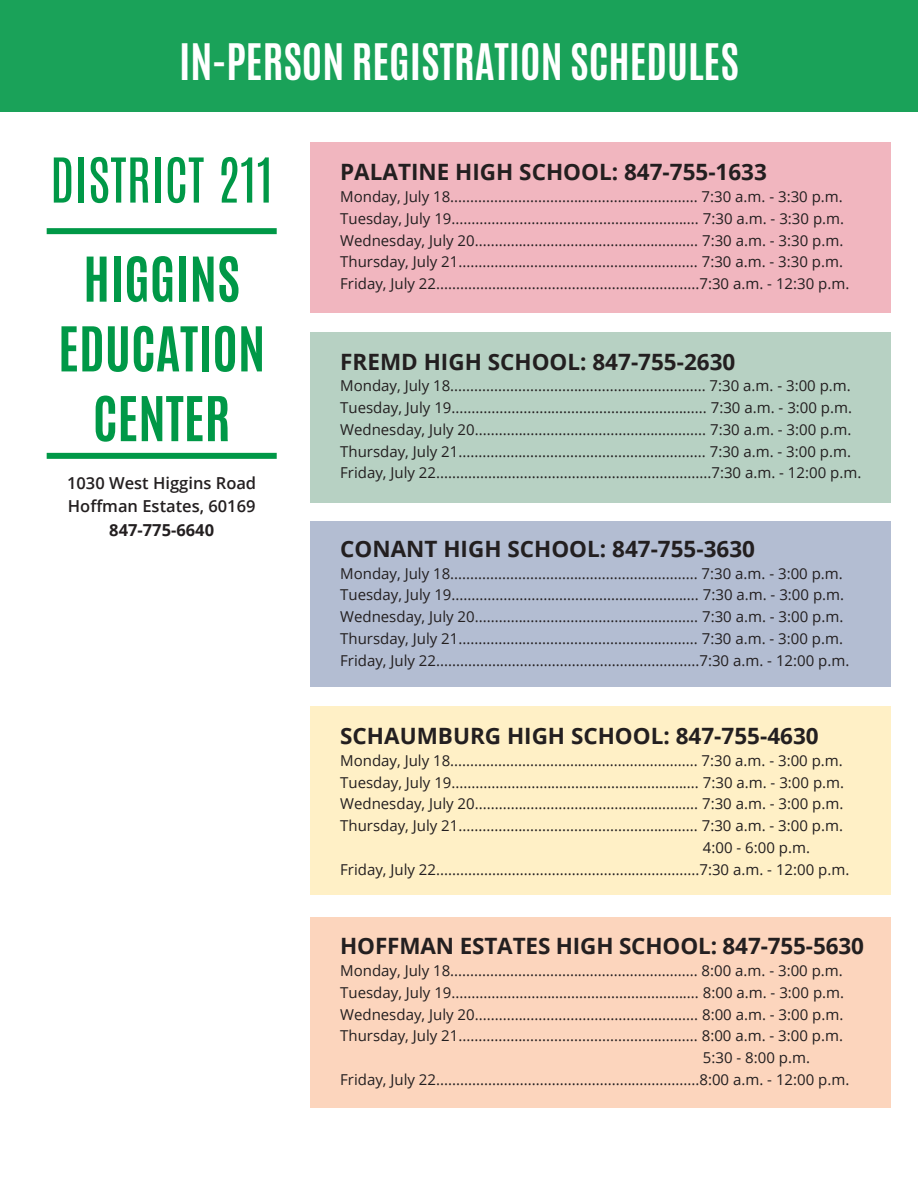
<style>
.page{position:relative;width:918px;height:1188px;background:#fff}
.page>*{position:absolute;margin:0;border:0;box-sizing:border-box;transform-origin:0 0}
.t1{font:700 52.5px "Antonio";color:#009847}
.t2{font:52.5px "Antonio";color:#009847}
.t3{font:700 42px "Antonio";color:#fff}
.sub_head2{font:700 22.5px "Open Sans";color:#231f20}
.sub_head2-2{font:600 16.5px "Open Sans";color:#231f20}
.sub_head2-3{font:700 16.5px "Open Sans";color:#231f20}
.sub_head2-4{font:15px "Open Sans";color:#231f20}
</style>
<div class="page">
<div style="left:0;top:0;width:918px;height:112px;background:#1aa259"></div>
<div style="left:310px;top:522px;width:581px;height:165px;background:#b3bdd2"></div>
<div style="left:310px;top:332px;width:581px;height:170px;background:#b7d1c3"></div>
<div style="left:310px;top:142px;width:581px;height:171px;background:#f1b6bf"></div>
<div style="left:310px;top:706px;width:581px;height:189px;background:#fff0c6"></div>
<div style="left:310px;top:917px;width:581px;height:190px;background:#fcd5bd"></div>
<div style="left:47px;top:228px;width:230px;height:6px;background:#009847"></div>
<div style="left:47px;top:453px;width:230px;height:6px;background:#009847"></div>
<p class="t3" style="left:179px;top:30px;width:561px">IN-PERSON REGISTRATION SCHEDULES</p>
<p class="t2" style="left:50px;top:142px;width:225px">DISTRICT 211</p>
<p class="t1" style="left:83px;top:240px;width:158px">HIGGINS</p>
<p class="t1" style="left:58px;top:309px;width:209px">EDUCATION</p>
<p class="t1" style="left:93px;top:379px;width:139px">CENTER</p>
<p class="sub_head2-2" style="left:67px;top:472px;width:191px">1030 West Higgins Road</p>
<p class="sub_head2-2" style="left:68px;top:495px;width:189px">Hoffman Estates, 60169</p>
<p class="sub_head2-3" style="left:109px;top:518px;width:106px">847-775-6640</p>
<p class="sub_head2" style="left:340px;top:156px;width:428px">PALATINE HIGH SCHOOL: 847-755-1633</p>
<p class="sub_head2-4" style="left:340px;top:186px;width:504px">Monday, July 18.............................................................. 7:30 a.m. - 3:30 p.m.</p>
<p class="sub_head2-4" style="left:340px;top:208px;width:505px">Tuesday, July 19.............................................................. 7:30 a.m. - 3:30 p.m.</p>
<p class="sub_head2-4" style="left:340px;top:230px;width:505px">Wednesday, July 20........................................................ 7:30 a.m. - 3:30 p.m.</p>
<p class="sub_head2-4" style="left:340px;top:252px;width:504px">Thursday, July 21............................................................ 7:30 a.m. - 3:30 p.m.</p>
<p class="sub_head2-4" style="left:340px;top:273px;width:511px">Friday, July 22..................................................................7:30 a.m. - 12:30 p.m.</p>
<p class="sub_head2" style="left:340px;top:346px;width:397px">FREMD HIGH SCHOOL: 847-755-2630</p>
<p class="sub_head2-4" style="left:340px;top:376px;width:512px">Monday, July 18................................................................ 7:30 a.m. - 3:00 p.m.</p>
<p class="sub_head2-4" style="left:340px;top:397px;width:513px">Tuesday, July 19................................................................ 7:30 a.m. - 3:00 p.m.</p>
<p class="sub_head2-4" style="left:340px;top:419px;width:513px">Wednesday, July 20.......................................................... 7:30 a.m. - 3:00 p.m.</p>
<p class="sub_head2-4" style="left:340px;top:441px;width:512px">Thursday, July 21.............................................................. 7:30 a.m. - 3:00 p.m.</p>
<p class="sub_head2-4" style="left:340px;top:463px;width:523px">Friday, July 22.....................................................................7:30 a.m. - 12:00 p.m.</p>
<p class="sub_head2" style="left:340px;top:533px;width:416px">CONANT HIGH SCHOOL: 847-755-3630</p>
<p class="sub_head2-4" style="left:340px;top:563px;width:504px">Monday, July 18.............................................................. 7:30 a.m. - 3:00 p.m.</p>
<p class="sub_head2-4" style="left:340px;top:585px;width:505px">Tuesday, July 19.............................................................. 7:30 a.m. - 3:00 p.m.</p>
<p class="sub_head2-4" style="left:340px;top:606px;width:505px">Wednesday, July 20........................................................ 7:30 a.m. - 3:00 p.m.</p>
<p class="sub_head2-4" style="left:340px;top:628px;width:504px">Thursday, July 21............................................................ 7:30 a.m. - 3:00 p.m.</p>
<p class="sub_head2-4" style="left:340px;top:650px;width:511px">Friday, July 22..................................................................7:30 a.m. - 12:00 p.m.</p>
<p class="sub_head2" style="left:340px;top:720px;width:480px">SCHAUMBURG HIGH SCHOOL: 847-755-4630</p>
<p class="sub_head2-4" style="left:340px;top:750px;width:504px">Monday, July 18.............................................................. 7:30 a.m. - 3:00 p.m.</p>
<p class="sub_head2-4" style="left:340px;top:772px;width:505px">Tuesday, July 19.............................................................. 7:30 a.m. - 3:00 p.m.</p>
<p class="sub_head2-4" style="left:340px;top:794px;width:505px">Wednesday, July 20........................................................ 7:30 a.m. - 3:00 p.m.</p>
<p class="sub_head2-4" style="left:340px;top:815px;width:504px">Thursday, July 21............................................................ 7:30 a.m. - 3:00 p.m.</p>
<p class="sub_head2-4" style="left:703px;top:837px;width:109px">4:00 - 6:00 p.m.</p>
<p class="sub_head2-4" style="left:340px;top:859px;width:511px">Friday, July 22..................................................................7:30 a.m. - 12:00 p.m.</p>
<p class="sub_head2" style="left:340px;top:930px;width:525px">HOFFMAN ESTATES HIGH SCHOOL: 847-755-5630</p>
<p class="sub_head2-4" style="left:340px;top:960px;width:504px">Monday, July 18.............................................................. 8:00 a.m. - 3:00 p.m.</p>
<p class="sub_head2-4" style="left:340px;top:982px;width:505px">Tuesday, July 19.............................................................. 8:00 a.m. - 3:00 p.m.</p>
<p class="sub_head2-4" style="left:340px;top:1004px;width:505px">Wednesday, July 20........................................................ 8:00 a.m. - 3:00 p.m.</p>
<p class="sub_head2-4" style="left:340px;top:1026px;width:504px">Thursday, July 21............................................................ 8:00 a.m. - 3:00 p.m.</p>
<p class="sub_head2-4" style="left:703px;top:1047px;width:109px">5:30 - 8:00 p.m.</p>
<p class="sub_head2-4" style="left:340px;top:1069px;width:511px">Friday, July 22..................................................................8:00 a.m. - 12:00 p.m.</p>
</div>
